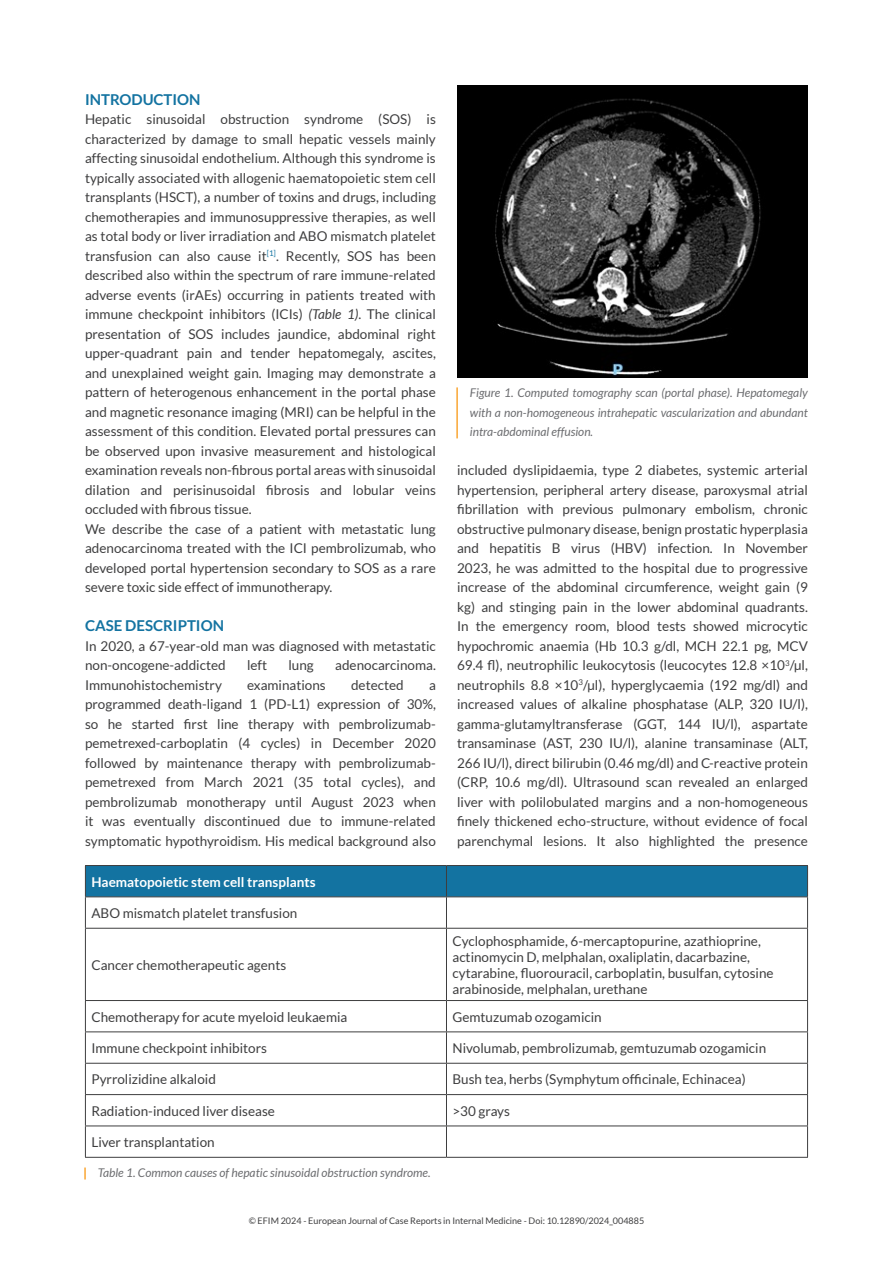
<style>
.page{position:relative;width:893px;height:1263px;background:#fff}
.page>*{position:absolute;margin:0;border:0;box-sizing:border-box;transform-origin:0 0}
.titoletti{font:700 15px "Lato";color:#1373a1}
.testo_normale{font:13.5px/19.5px "Lato";color:#3e3e3f;text-align:justify}
.t1{font:700 13.5px "Lato";color:#fff}
.dida{font:italic 12px/19.5px "Lato";color:#6c6d70;text-align:justify}
.t2{font:9px "Lato";color:#3e3e3f}
.s1{font-style:italic}
</style>
<div class="page">
<hr style="left:456px;top:387px;width:2px;height:51px;background:#faa633">
<img style="left:457px;top:85px;width:351px;height:292px">
<div style="left:86px;top:866px;width:721px;height:30px;background:#1373a1"></div>
<svg style="left:86px;top:897px;width:721px;height:260px"></svg>
<hr style="left:85px;top:865px;width:361px;height:1px;background:#3e3e3f">
<hr style="left:85px;top:866px;width:1px;height:30px;background:#3e3e3f">
<hr style="left:446px;top:865px;width:362px;height:1px;background:#3e3e3f">
<hr style="left:446px;top:866px;width:1px;height:30px;background:#3e3e3f">
<hr style="left:807px;top:866px;width:1px;height:30px;background:#3e3e3f">
<hr style="left:85px;top:896px;width:361px;height:1px;background:#3e3e3f">
<hr style="left:85px;top:897px;width:1px;height:31px;background:#3e3e3f">
<hr style="left:446px;top:896px;width:362px;height:1px;background:#3e3e3f">
<hr style="left:446px;top:897px;width:1px;height:31px;background:#3e3e3f">
<hr style="left:807px;top:897px;width:1px;height:31px;background:#3e3e3f">
<hr style="left:85px;top:928px;width:361px;height:1px;background:#3e3e3f">
<hr style="left:85px;top:928px;width:1px;height:72px;background:#3e3e3f">
<hr style="left:446px;top:928px;width:362px;height:1px;background:#3e3e3f">
<hr style="left:446px;top:928px;width:1px;height:72px;background:#3e3e3f">
<hr style="left:807px;top:928px;width:1px;height:72px;background:#3e3e3f">
<hr style="left:85px;top:1000px;width:361px;height:1px;background:#3e3e3f">
<hr style="left:85px;top:1001px;width:1px;height:30px;background:#3e3e3f">
<hr style="left:446px;top:1000px;width:362px;height:1px;background:#3e3e3f">
<hr style="left:446px;top:1001px;width:1px;height:30px;background:#3e3e3f">
<hr style="left:807px;top:1001px;width:1px;height:30px;background:#3e3e3f">
<hr style="left:85px;top:1031px;width:361px;height:1px;background:#3e3e3f">
<hr style="left:85px;top:1032px;width:1px;height:31px;background:#3e3e3f">
<hr style="left:446px;top:1031px;width:362px;height:1px;background:#3e3e3f">
<hr style="left:446px;top:1032px;width:1px;height:31px;background:#3e3e3f">
<hr style="left:807px;top:1032px;width:1px;height:31px;background:#3e3e3f">
<hr style="left:85px;top:1063px;width:361px;height:1px;background:#3e3e3f">
<hr style="left:85px;top:1063px;width:1px;height:31px;background:#3e3e3f">
<hr style="left:446px;top:1063px;width:362px;height:1px;background:#3e3e3f">
<hr style="left:446px;top:1063px;width:1px;height:31px;background:#3e3e3f">
<hr style="left:807px;top:1063px;width:1px;height:31px;background:#3e3e3f">
<hr style="left:85px;top:1094px;width:361px;height:1px;background:#3e3e3f">
<hr style="left:85px;top:1095px;width:1px;height:30px;background:#3e3e3f">
<hr style="left:446px;top:1094px;width:362px;height:1px;background:#3e3e3f">
<hr style="left:446px;top:1095px;width:1px;height:30px;background:#3e3e3f">
<hr style="left:807px;top:1095px;width:1px;height:30px;background:#3e3e3f">
<hr style="left:85px;top:1125px;width:361px;height:1px;background:#3e3e3f">
<hr style="left:85px;top:1126px;width:1px;height:31px;background:#3e3e3f">
<hr style="left:446px;top:1125px;width:362px;height:1px;background:#3e3e3f">
<hr style="left:446px;top:1126px;width:1px;height:31px;background:#3e3e3f">
<hr style="left:807px;top:1126px;width:1px;height:31px;background:#3e3e3f">
<hr style="left:85px;top:1157px;width:361px;height:1px;background:#3e3e3f">
<hr style="left:446px;top:1157px;width:362px;height:1px;background:#3e3e3f">
<svg style="left:84px;top:1167px;width:2px;height:12px"></svg>
<p class="titoletti" style="left:85px;top:90px;width:117px">INTRODUCTION</p>
<p class="testo_normale" style="left:85px;top:109px;width:352px">Hepatic sinusoidal obstruction syndrome (SOS) is characterized by damage to small hepatic vessels mainly affecting sinusoidal endothelium. Although this syndrome is typically associated with allogenic haematopoietic stem cell transplants (HSCT), a number of toxins and drugs, including chemotherapies and immunosuppressive therapies, as well as total body or liver irradiation and ABO mismatch platelet transfusion can also cause it<sup>[1]</sup>. Recently, SOS has been described also within the spectrum of rare immune-related adverse events (irAEs) occurring in patients treated with immune checkpoint inhibitors (ICIs) <span class="s1">(Table 1)</span>. The clinical presentation of SOS includes jaundice, abdominal right upper-quadrant pain and tender hepatomegaly, ascites, and unexplained weight gain. Imaging may demonstrate a pattern of heterogenous enhancement in the portal phase and magnetic resonance imaging (MRI) can be helpful in the assessment of this condition. Elevated portal pressures can be observed upon invasive measurement and histological examination reveals non-fibrous portal areas with sinusoidal dilation and perisinusoidal fibrosis and lobular veins occluded with fibrous tissue.</p>
<p class="testo_normale" style="left:85px;top:519px;width:352px">We describe the case of a patient with metastatic lung adenocarcinoma treated with the ICI pembrolizumab, who developed portal hypertension secondary to SOS as a rare severe toxic side effect of immunotherapy.</p>
<p class="titoletti" style="left:85px;top:617px;width:140px">CASE DESCRIPTION</p>
<p class="testo_normale" style="left:85px;top:636px;width:352px">In 2020, a 67-year-old man was diagnosed with metastatic non-oncogene-addicted</p>
<p class="testo_normale" style="left:247px;top:655px;width:22px">left</p>
<p class="testo_normale" style="left:288px;top:655px;width:27px">lung</p>
<p class="testo_normale" style="left:335px;top:655px;width:102px">adenocarcinoma.</p>
<p class="testo_normale" style="left:85px;top:675px;width:138px">Immunohistochemistry</p>
<p class="testo_normale" style="left:247px;top:675px;width:80px">examinations</p>
<p class="testo_normale" style="left:351px;top:675px;width:54px">detected</p>
<p class="testo_normale" style="left:85px;top:675px;width:352px;text-indent:344px">a programmed death-ligand 1 (PD-L1) expression of 30%, so he started first line therapy with pembrolizumab&shy;pemetrexed-carboplatin (4 cycles) in December 2020 followed by maintenance therapy with pembrolizumab&shy;pemetrexed from March 2021 (35 total cycles), and pembrolizumab monotherapy until August 2023 when it was eventually discontinued due to immune-related symptomatic hypothyroidism. His medical background also</p>
<p class="t1" style="left:91px;top:874px;width:226px">Haematopoietic stem cell transplants</p>
<p class="testo_normale" style="left:91px;top:903px;width:207px">ABO mismatch platelet transfusion</p>
<p class="testo_normale" style="left:91px;top:955px;width:196px">Cancer chemotherapeutic agents</p>
<p class="dida" style="left:470px;top:383px;width:340px">Figure 1. Computed tomography scan (portal phase). Hepatomegaly with a non-homogeneous intrahepatic vascularization and abundant intra-abdominal effusion.</p>
<p class="testo_normale" style="left:457px;top:460px;width:352px">included dyslipidaemia, type 2 diabetes, systemic arterial hypertension, peripheral artery disease, paroxysmal atrial fibrillation with previous pulmonary embolism, chronic obstructive pulmonary disease, benign prostatic hyperplasia and hepatitis B virus (HBV) infection. In November 2023, he was admitted to the hospital due to progressive increase of the abdominal circumference, weight gain (9 kg) and stinging pain in the lower abdominal quadrants.<br>In the emergency room, blood tests showed microcytic hypochromic anaemia (Hb 10.3 g/dl, MCH 22.1 pg, MCV 69.4 fl), neutrophilic leukocytosis (leucocytes 12.8 ×10<sup>3</sup>/µl, neutrophils 8.8 ×10<sup>3</sup>/µl), hyperglycaemia (192 mg/dl) and increased values of alkaline phosphatase (ALP, 320 IU/l), gamma-glutamyltransferase (GGT, 144 IU/l), aspartate transaminase (AST, 230 IU/l), alanine transaminase (ALT, 266 IU/l), direct bilirubin (0.46 mg/dl) and C-reactive protein (CRP, 10.6 mg/dl). Ultrasound scan revealed an enlarged liver with polilobulated margins and a non-homogeneous finely thickened echo-structure, without evidence of focal parenchymal lesions. It also highlighted the presence</p>
<p class="testo_normale" style="left:452px;top:932px;width:323px;line-height:16.2px;text-align:left">Cyclophosphamide, 6-mercaptopurine, azathioprine, actinomycin D, melphalan, oxaliplatin, dacarbazine, cytarabine, fluorouracil, carboplatin, busulfan, cytosine arabinoside, melphalan, urethane</p>
<p class="testo_normale" style="left:91px;top:1007px;width:257px">Chemotherapy for acute myeloid leukaemia</p>
<p class="testo_normale" style="left:452px;top:1007px;width:151px">Gemtuzumab ozogamicin</p>
<p class="testo_normale" style="left:91px;top:1038px;width:177px">Immune checkpoint inhibitors</p>
<p class="testo_normale" style="left:452px;top:1038px;width:315px">Nivolumab, pembrolizumab, gemtuzumab ozogamicin</p>
<p class="testo_normale" style="left:91px;top:1069px;width:126px">Pyrrolizidine alkaloid</p>
<p class="testo_normale" style="left:452px;top:1069px;width:295px">Bush tea, herbs (Symphytum officinale, Echinacea)</p>
<p class="testo_normale" style="left:91px;top:1101px;width:185px">Radiation-induced liver disease</p>
<p class="testo_normale" style="left:452px;top:1101px;width:59px">&gt;30 grays</p>
<p class="testo_normale" style="left:91px;top:1132px;width:125px">Liver transplantation</p>
<p class="dida" style="left:98px;top:1163px;width:334px">Table 1. Common causes of hepatic sinusoidal obstruction syndrome.</p>
<p class="t2" style="left:249px;top:1215px;width:397px">© EFIM 2024 - European Journal of Case Reports in Internal Medicine - Doi: 10.12890/2024_004885</p>
</div>
